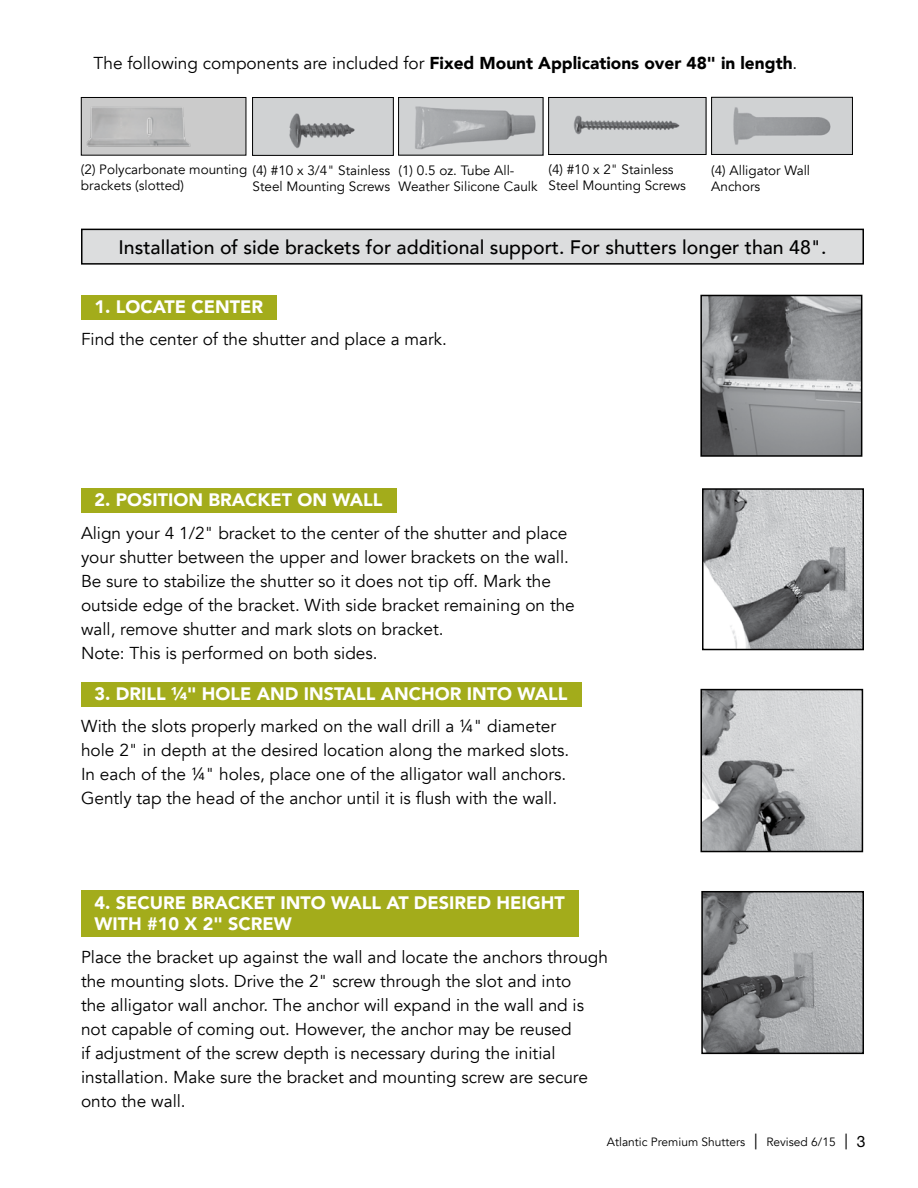
<style>
.page{position:relative;width:918px;height:1188px;background:#fff}
.page>*{position:absolute;margin:0;border:0;box-sizing:border-box;transform-origin:0 0}
.t1{font:500 19.5px "Avenir";color:#000}
.t2{font:900 18px/21.6px "Avenir";color:#fff}
.t3{font:17.25px/24px "Avenir";color:#000}
.t4{font:13.5px/16.2px "Avenir";color:#000}
.t5{font:12px "Avenir";color:#000}
.s1{font-weight:900}
.s2{font-family:"Helvetica Neue LT Std";font-size:15.75px}
</style>
<div class="page">
<div style="left:81px;top:682px;width:500px;height:24px;background:#a3ac1b"></div>
<div style="left:81px;top:295px;width:196px;height:24px;background:#a3ac1b"></div>
<div style="left:81px;top:488px;width:315px;height:25px;background:#a3ac1b"></div>
<div style="left:81px;top:891px;width:497px;height:46px;background:#a3ac1b"></div>
<img style="left:705px;top:491px;width:156px;height:156px">
<div style="left:702px;top:488px;width:162px;height:162px;border:2px solid #000"></div>
<img style="left:703px;top:692px;width:157px;height:157px">
<div style="left:700px;top:689px;width:163px;height:163px;border:2px solid #000"></div>
<img style="left:713px;top:99px;width:138px;height:54px">
<div style="left:711px;top:97px;width:142px;height:58px;border:1px solid #000"></div>
<img style="left:254px;top:99px;width:138px;height:55px">
<div style="left:252px;top:97px;width:142px;height:59px;border:1px solid #000"></div>
<div style="left:81px;top:97px;width:165px;height:58px;background:#cbcbcb"></div>
<div style="left:81px;top:97px;width:165px;height:58px;border:1px solid #000"></div>
<img style="left:550px;top:99px;width:154px;height:54px">
<div style="left:548px;top:97px;width:158px;height:58px;border:1px solid #000"></div>
<img style="left:400px;top:99px;width:141px;height:54px">
<div style="left:398px;top:97px;width:145px;height:58px;border:1px solid #000"></div>
<img style="left:703px;top:298px;width:156px;height:156px">
<div style="left:700px;top:295px;width:162px;height:162px;border:2px solid #000"></div>
<img style="left:704px;top:894px;width:157px;height:157px">
<div style="left:701px;top:891px;width:163px;height:163px;border:2px solid #000"></div>
<div style="left:82px;top:229px;width:781px;height:35px;background:#dcddde"></div>
<div style="left:81px;top:229px;width:783px;height:36px;border:2px solid #000"></div>
<img style="left:87px;top:107px;width:104px;height:40px">
<p class="t3" style="left:94px;top:51px;width:705px">The following components are included for <span class="s1">Fixed Mount Applications over 48" in length</span>.</p>
<p class="t4" style="left:81px;top:161px;width:168px">(2) Polycarbonate mounting brackets (slotted)</p>
<p class="t4" style="left:253px;top:163px;width:139px">(4) #10 x 3/4" Stainless<br>Steel Mounting Screws</p>
<p class="t4" style="left:549px;top:162px;width:139px">(4) #10 x 2" Stainless<br>Steel Mounting Screws</p>
<p class="t4" style="left:399px;top:162px;width:141px">(1) 0.5 oz. Tube All-<br>Weather Silicone Caulk</p>
<p class="t4" style="left:711px;top:163px;width:100px">(4) Alligator Wall<br>Anchors</p>
<p class="t1" style="left:119px;top:230px;width:709px">Installation of side brackets for additional support. For shutters longer than 48".</p>
<p class="t2" style="left:94px;top:295px;width:170px">1. LOCATE CENTER</p>
<p class="t3" style="left:81px;top:328px;width:368px">Find the center of the shutter and place a mark.</p>
<p class="t2" style="left:94px;top:489px;width:290px">2. POSITION BRACKET ON WALL</p>
<p class="t3" style="left:81px;top:521px;width:495px">Align your 4 1/2" bracket to the center of the shutter and place your shutter between the upper and lower brackets on the wall.<br>Be sure to stabilize the shutter so it does not tip off. Mark the outside edge of the bracket. With side bracket remaining on the wall, remove shutter and mark slots on bracket.<br>Note: This is performed on both sides.</p>
<p class="t2" style="left:94px;top:682px;width:475px">3. DRILL ¼" HOLE AND INSTALL ANCHOR INTO WALL</p>
<p class="t3" style="left:81px;top:715px;width:490px">With the slots properly marked on the wall drill a ¼" diameter hole 2" in depth at the desired location along the marked slots.<br>In each of the ¼" holes, place one of the alligator wall anchors.<br>Gently tap the head of the anchor until it is flush with the wall.</p>
<p class="t2" style="left:94px;top:891px;width:472px">4. SECURE BRACKET INTO WALL AT DESIRED HEIGHT<br>WITH #10 X 2" SCREW</p>
<p class="t3" style="left:81px;top:945px;width:529px">Place the bracket up against the wall and locate the anchors through the mounting slots. Drive the 2" screw through the slot and into<br>the alligator wall anchor. The anchor will expand in the wall and is not capable of coming out. However, the anchor may be reused<br>if adjustment of the screw depth is necessary during the initial installation. Make sure the bracket and mounting screw are secure onto the wall.</p>
<p class="t5" style="left:607px;top:1135px;width:260px">Atlantic Premium Shutters <span class="s2">|</span> Revised 6/15 <span class="s2">| 3</span></p>
</div>
